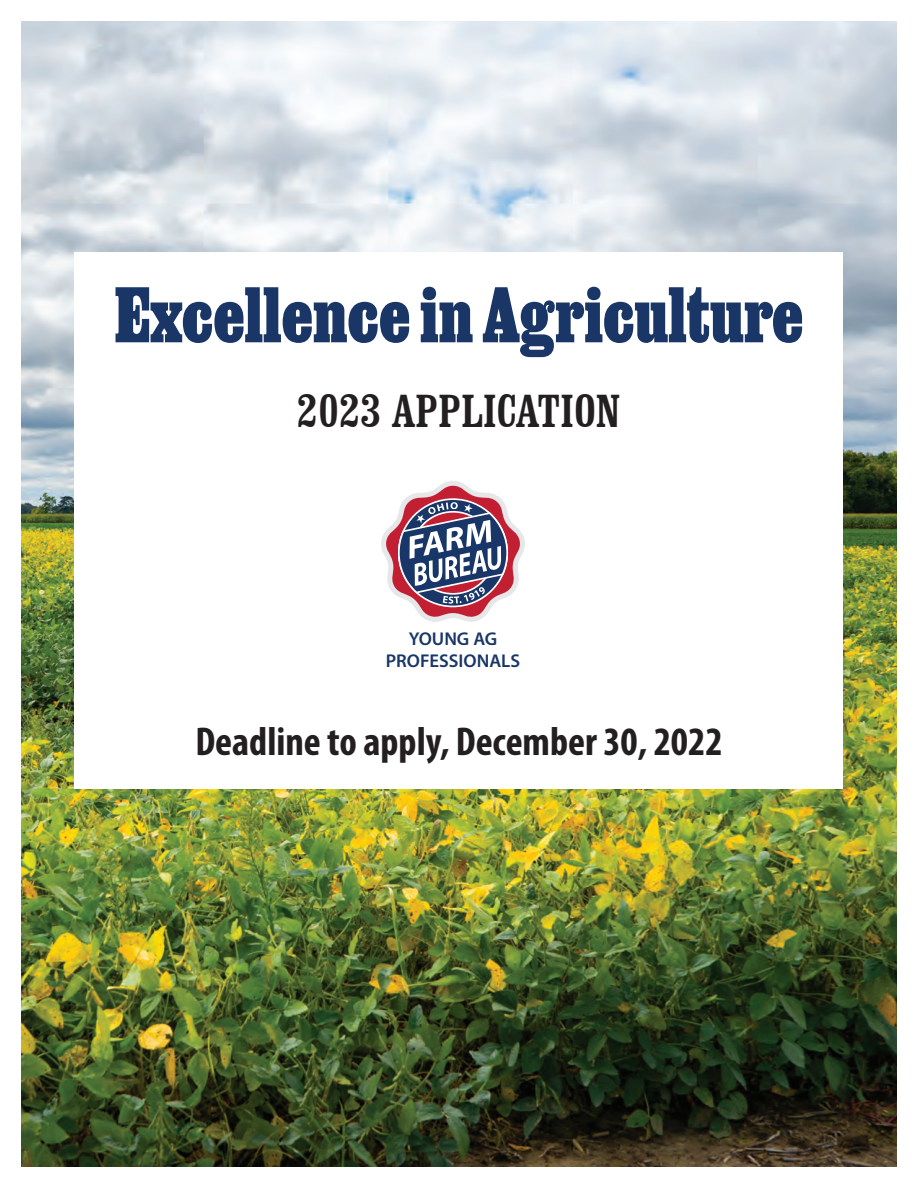
<style>
.page{position:relative;width:918px;height:1188px;background:#fff}
.page>*{position:absolute;margin:0;border:0;box-sizing:border-box;transform-origin:0 0}
.t1{font:71.1px "Job Clarendon Variable";color:#193667}
.t2{font:condensed 48px "Clarendon BT";color:#231f20}
.t3{font:700 condensed 40.35px "Myriad Pro";color:#231f20}
.t4{font:600 18.6px/22.2px "Myriad Pro";color:#183667;text-align:center}
</style>
<div class="page">
<img style="left:22px;top:22px;width:874px;height:1144px">
<div style="left:75px;top:253px;width:768px;height:536px;background:#fff"></div>
<svg style="left:381px;top:481px;width:144px;height:141px"></svg>
<h1 class="t1" style="left:115px;top:262px;width:690px">Excellence in Agriculture</h1>
<p class="t2" style="left:297px;top:381px;width:325px">2023 APPLICATION</p>
<p class="t4" style="left:386px;top:627px;width:136px">YOUNG AG<br>PROFESSIONALS</p>
<p class="t3" style="left:195px;top:717px;width:529px">Deadline to apply, December 30, 2022</p>
</div>
